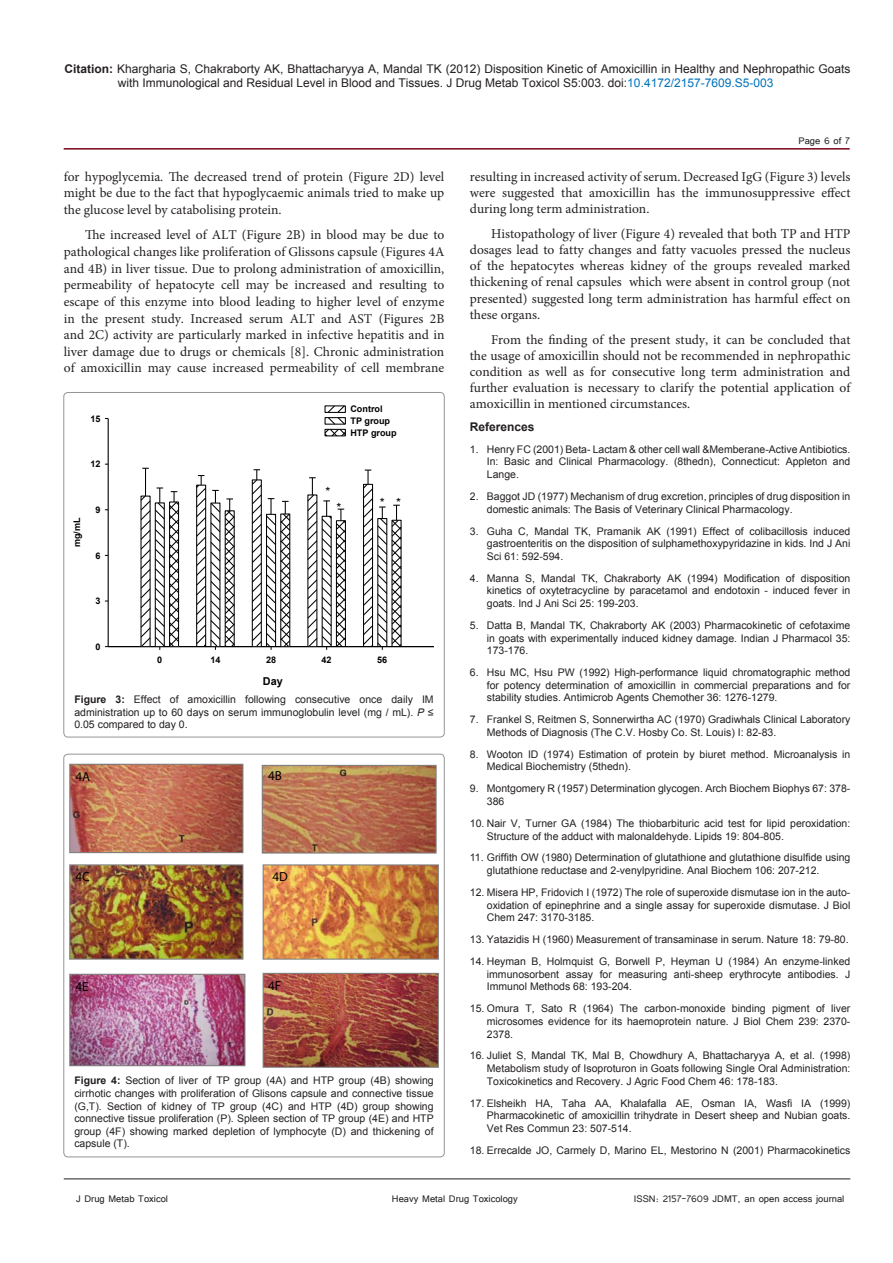
<style>
.page{position:relative;width:893px;height:1263px;background:#fff}
.page>*{position:absolute;margin:0;border:0;box-sizing:border-box;transform-origin:0 0}
.t1{font:13.5px/16.2px "Minion Pro";color:#231f20;text-align:justify}
.t2{font:700 13.05px "Calibri";letter-spacing:-.005em;color:#000}
.t3{font:12.6px "Arial";color:#000}
.t4{font:12px/14.4px "Arial";color:#231f20}
.t5{font:12px "Tunga";color:#231f20}
.List_Paragraph{font:700 12px "Arial";color:#231f20}
.t6{font:700 10.8px "Arial";color:#000}
.t7{font:10.5px/12.6px "Arial";color:#231f20;text-align:justify}
.t8{font:700 9px/11.7px "Arial";color:#000}
.s1{font-weight:700}
.s2{color:#0072bc}
.s3{font-style:italic}
</style>
<div class="page">
<hr style="left:64px;top:148px;width:786px;height:2px;background:#7a0219">
<hr style="left:64px;top:1179px;width:786px;height:1px;background:#231f20">
<div style="left:64px;top:392px;width:380px;height:345px;border:1px solid #939598;border-radius:4px"></div>
<hr style="left:108px;top:418px;width:1px;height:229px;background:#000">
<svg style="left:140px;top:468px;width:40px;height:182px"></svg>
<svg style="left:195px;top:475px;width:41px;height:175px"></svg>
<svg style="left:251px;top:469px;width:40px;height:181px"></svg>
<svg style="left:306px;top:477px;width:41px;height:173px"></svg>
<svg style="left:362px;top:470px;width:41px;height:180px"></svg>
<hr style="left:108px;top:646px;width:326px;height:1px;background:#000">
<svg style="left:324px;top:405px;width:22px;height:32px"></svg>
<div style="left:325px;top:429px;width:21px;height:7px;border:1px solid #000"></div>
<div style="left:64px;top:754px;width:380px;height:403px;border:1px solid #939598;border-radius:4px"></div>
<img style="left:71px;top:766px;width:170px;height:85px">
<div style="left:69px;top:764px;width:174px;height:89px;border:1px solid #808080"></div>
<img style="left:264px;top:767px;width:171px;height:85px">
<div style="left:262px;top:765px;width:175px;height:89px;border:1px solid #808080"></div>
<img style="left:71px;top:866px;width:170px;height:92px">
<div style="left:69px;top:864px;width:174px;height:96px;border:1px solid #808080"></div>
<img style="left:265px;top:866px;width:172px;height:92px">
<div style="left:263px;top:864px;width:176px;height:96px;border:1px solid #808080"></div>
<img style="left:71px;top:976px;width:172px;height:88px">
<div style="left:69px;top:974px;width:176px;height:92px;border:1px solid #808080"></div>
<img style="left:265px;top:975px;width:172px;height:91px">
<div style="left:263px;top:973px;width:176px;height:95px;border:1px solid #808080"></div>
<p class="t4" style="left:118px;top:61px;width:734px;text-indent:-53px"><span class="s1">Citation:</span> Khargharia S, Chakraborty AK, Bhattacharyya A, Mandal TK (2012) Disposition Kinetic of Amoxicillin in Healthy and Nephropathic Goats with Immunological and Residual Level in Blood and Tissues. J Drug Metab Toxicol S5:003. doi:<span class="s2">10.4172/2157-7609.S5-003</span></p>
<p class="t1" style="left:64px;top:168px;width:382px;line-height:16.6px">for hypoglycemia. The decreased trend of protein (Figure 2D) level might be due to the fact that hypoglycaemic animals tried to make up the glucose level by catabolising protein.</p>
<p class="t1" style="left:64px;top:227px;width:382px;line-height:16.6px;text-indent:21px">The increased level of ALT (Figure 2B) in blood may be due to pathological changes like proliferation of Glissons capsule (Figures 4A and 4B) in liver tissue. Due to prolong administration of amoxicillin, permeability of hepatocyte cell may be increased and resulting to escape of this enzyme into blood leading to higher level of enzyme in the present study. Increased serum ALT and AST (Figures 2B and 2C) activity are particularly marked in infective hepatitis and in liver damage due to drugs or chemicals [8]. Chronic administration of amoxicillin may cause increased permeability of cell membrane</p>
<p class="t8" style="left:90px;top:413px;width:12px">15</p>
<p class="t8" style="left:350px;top:403px;width:48px">Control<br>TP group<br>HTP group</p>
<p class="t8" style="left:90px;top:458px;width:12px">12</p>
<p class="t8" style="left:71px;top:547px;width:31px;rotate:-90deg">mg/mL</p>
<p class="t8" style="left:95px;top:504px;width:7px">9</p>
<p class="t8" style="left:95px;top:550px;width:7px">6</p>
<p class="t8" style="left:95px;top:595px;width:7px">3</p>
<p class="t8" style="left:95px;top:641px;width:7px">0</p>
<p class="t3" style="left:326px;top:483px;width:6px">*</p>
<p class="t3" style="left:336px;top:499px;width:6px">*</p>
<p class="t3" style="left:380px;top:494px;width:23px">* *</p>
<p class="t8" style="left:157px;top:654px;width:7px">0</p>
<p class="t8" style="left:210px;top:654px;width:12px">14</p>
<p class="t8" style="left:266px;top:654px;width:12px">28</p>
<p class="t8" style="left:322px;top:654px;width:12px">42</p>
<p class="t8" style="left:377px;top:654px;width:12px">56</p>
<p class="t6" style="left:263px;top:673px;width:21px">Day</p>
<p class="t7" style="left:74px;top:693px;width:361px"><span class="s1">Figure 3:</span> Effect of amoxicillin following consecutive once daily IM administration up to 60 days on serum immunoglobulin level (mg / mL). <span class="s3">P</span> ≤ 0.05 compared to day 0.</p>
<p class="t2" style="left:76px;top:769px;width:16px">4A</p>
<p class="t2" style="left:268px;top:767px;width:15px">4B</p>
<p class="t2" style="left:76px;top:868px;width:16px">4C</p>
<p class="t2" style="left:272px;top:868px;width:17px">4D</p>
<p class="t2" style="left:76px;top:978px;width:15px">4E</p>
<p class="t2" style="left:268px;top:977px;width:15px">4F</p>
<p class="t7" style="left:74px;top:1074px;width:361px"><span class="s1">Figure 4:</span> Section of liver of TP group (4A) and HTP group (4B) showing cirrhotic changes with proliferation of Glisons capsule and connective tissue (G,T). Section of kidney of TP group (4C) and HTP (4D) group showing connective tissue proliferation (P). Spleen section of TP group (4E) and HTP group (4F) showing marked depletion of lymphocyte (D) and thickening of capsule (T).</p>
<p class="t5" style="left:798px;top:133px;width:53px">Page 6 of 7</p>
<p class="t1" style="left:470px;top:168px;width:382px">resulting in increased activity of serum. Decreased IgG (Figure 3) levels were suggested that amoxicillin has the immunosuppressive effect during long term administration.</p>
<p class="t1" style="left:470px;top:226px;width:382px;text-indent:21px">Histopathology of liver (Figure 4) revealed that both TP and HTP dosages lead to fatty changes and fatty vacuoles pressed the nucleus of the hepatocytes whereas kidney of the groups revealed marked thickening of renal capsules which were absent in control group (not presented) suggested long term administration has harmful effect on these organs.</p>
<p class="t1" style="left:470px;top:331px;width:382px;text-indent:21px">From the finding of the present study, it can be concluded that the usage of amoxicillin should not be recommended in nephropathic condition as well as for consecutive long term administration and further evaluation is necessary to clarify the potential application of amoxicillin in mentioned circumstances.</p>
<p class="List_Paragraph" style="left:470px;top:419px;width:66px">References</p>
<p class="t7" style="left:487px;top:443px;width:365px;text-indent:-17px">1. Henry FC (2001) Beta- Lactam &amp; other cell wall &amp;Memberane-Active Antibiotics.<br>In: Basic and Clinical Pharmacology. (8thedn), Connecticut: Appleton and Lange.</p>
<p class="t7" style="left:487px;top:490px;width:365px;text-indent:-17px">2. Baggot JD (1977) Mechanism of drug excretion, principles of drug disposition in domestic animals: The Basis of Veterinary Clinical Pharmacology.</p>
<p class="t7" style="left:487px;top:525px;width:365px;text-indent:-17px">3. Guha C, Mandal TK, Pramanik AK (1991) Effect of colibacillosis induced gastroenteritis on the disposition of sulphamethoxypyridazine in kids. Ind J Ani Sci 61: 592-594.</p>
<p class="t7" style="left:487px;top:572px;width:365px;text-indent:-17px">4. Manna S, Mandal TK, Chakraborty AK (1994) Modification of disposition kinetics of oxytetracycline by paracetamol and endotoxin - induced fever in goats. Ind J Ani Sci 25: 199-203.</p>
<p class="t7" style="left:487px;top:619px;width:365px;text-indent:-17px">5. Datta B, Mandal TK, Chakraborty AK (2003) Pharmacokinetic of cefotaxime in goats with experimentally induced kidney damage. Indian J Pharmacol 35:<br>173-176.</p>
<p class="t7" style="left:487px;top:666px;width:365px;text-indent:-17px">6. Hsu MC, Hsu PW (1992) High-performance liquid chromatographic method for potency determination of amoxicillin in commercial preparations and for stability studies. Antimicrob Agents Chemother 36: 1276-1279.</p>
<p class="t7" style="left:487px;top:713px;width:365px;text-indent:-17px">7. Frankel S, Reitmen S, Sonnerwirtha AC (1970) Gradiwhals Clinical Laboratory<br>Methods of Diagnosis (The C.V. Hosby Co. St. Louis) I: 82-83.</p>
<p class="t7" style="left:487px;top:748px;width:365px;text-indent:-17px">8. Wooton ID (1974) Estimation of protein by biuret method. Microanalysis in<br>Medical Biochemistry (5thedn).</p>
<p class="t7" style="left:487px;top:782px;width:365px;text-indent:-17px">9. Montgomery R (1957) Determination glycogen. Arch Biochem Biophys 67: 378-<br>386</p>
<p class="t7" style="left:487px;top:817px;width:365px;text-indent:-17px">10. Nair V, Turner GA (1984) The thiobarbituric acid test for lipid peroxidation:<br>Structure of the adduct with malonaldehyde. Lipids 19: 804-805.</p>
<p class="t7" style="left:487px;top:852px;width:365px;text-indent:-17px">11. Griffith OW (1980) Determination of glutathione and glutathione disulfide using glutathione reductase and 2-venylpyridine. Anal Biochem 106: 207-212.</p>
<p class="t7" style="left:487px;top:886px;width:365px;text-indent:-17px">12. Misera HP, Fridovich I (1972) The role of superoxide dismutase ion in the auto&shy;oxidation of epinephrine and a single assay for superoxide dismutase. J Biol Chem 247: 3170-3185.</p>
<p class="t7" style="left:470px;top:933px;width:380px">13. Yatazidis H (1960) Measurement of transaminase in serum. Nature 18: 79-80.</p>
<p class="t7" style="left:487px;top:955px;width:365px;text-indent:-17px">14. Heyman B, Holmquist G, Borwell P, Heyman U (1984) An enzyme-linked immunosorbent assay for measuring anti-sheep erythrocyte antibodies. J Immunol Methods 68: 193-204.</p>
<p class="t7" style="left:487px;top:1002px;width:365px;text-indent:-17px">15. Omura T, Sato R (1964) The carbon-monoxide binding pigment of liver microsomes evidence for its haemoprotein nature. J Biol Chem 239: 2370- 2378.</p>
<p class="t7" style="left:487px;top:1049px;width:365px;text-indent:-17px">16. Juliet S, Mandal TK, Mal B, Chowdhury A, Bhattacharyya A, et al. (1998)<br>Metabolism study of Isoproturon in Goats following Single Oral Administration:<br>Toxicokinetics and Recovery. J Agric Food Chem 46: 178-183.</p>
<p class="t7" style="left:487px;top:1097px;width:365px;text-indent:-17px">17. Elsheikh HA, Taha AA, Khalafalla AE, Osman IA, Wasfi IA (1999)<br>Pharmacokinetic of amoxicillin trihydrate in Desert sheep and Nubian goats.<br>Vet Res Commun 23: 507-514.</p>
<p class="t7" style="left:470px;top:1144px;width:382px">18. Errecalde JO, Carmely D, Marino EL, Mestorino N (2001) Pharmacokinetics</p>
<p class="t5" style="left:76px;top:1190px;width:94px">J Drug Metab Toxicol</p>
<p class="t5" style="left:634px;top:1190px;width:212px">ISSN: 2157-7609 JDMT, an open access journal</p>
<p class="t5" style="left:392px;top:1190px;width:127px">Heavy Metal Drug Toxicology</p>
</div>
